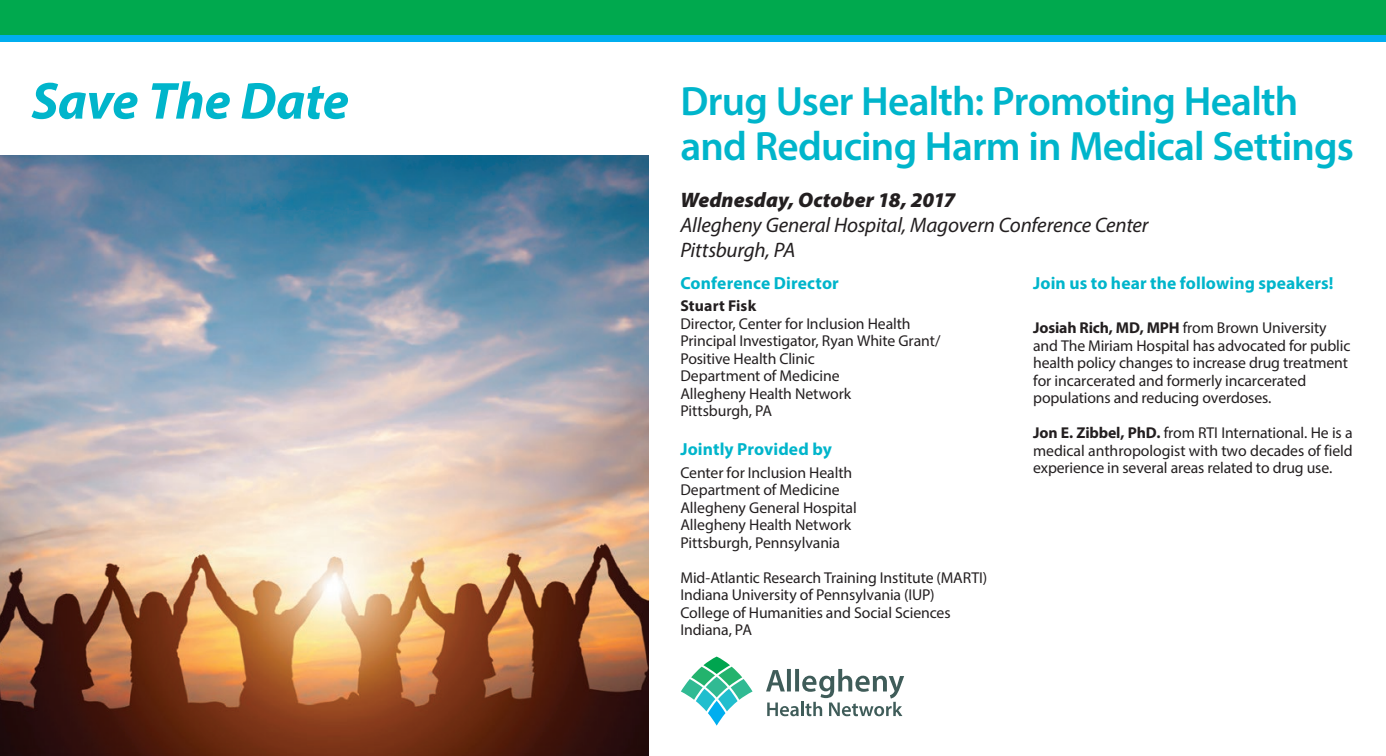
<style>
.page{position:relative;width:1386px;height:756px;background:#fff}
.page>*{position:absolute;margin:0;border:0;box-sizing:border-box;transform-origin:0 0}
.t1{font:italic 700 52.5px "Myriad Pro";letter-spacing:-.01em;color:#00b5cb}
.Brochure_Title{font:600 41.12px/45.5px "Myriad Pro";letter-spacing:-.02em;color:#00b5cb}
.Date___Location{font:italic 21px "Myriad Pro";letter-spacing:-.01em;color:#231f20}
.Date___Location-2{font:italic 900 21px "Myriad Pro";color:#231f20}
.Blue_Body_Subheads{font:700 17.5px "Myriad Pro";letter-spacing:.005em;color:#00b5cb}
.Faculty_Information{font:700 17.5px "Myriad Pro";letter-spacing:.005em;color:#00b5cb}
.Faculty_Information-2{font:15.75px/17.5px "Myriad Pro";letter-spacing:-.01em;color:#231f20}
.Body_Text{font:15.75px "Myriad Pro";letter-spacing:-.005em;color:#231f20}
.Faculty_names{font:700 15.75px "Myriad Pro";letter-spacing:.01em;color:#231f20}
.s1{font-weight:700}
</style>
<div class="page">
<img style="left:0;top:155px;width:649px;height:601px">
<svg style="left:708px;top:701px;width:17px;height:25px"></svg>
<svg style="left:703px;top:657px;width:27px;height:17px"></svg>
<svg style="left:681px;top:667px;width:72px;height:44px"></svg>
<svg style="left:766px;top:669px;width:138px;height:47px"></svg>
<div style="left:0;top:0;width:1386px;height:35px;background:#00a94e"></div>
<div style="left:0;top:35px;width:1386px;height:7px;background:#00aeef"></div>
<p class="t1" style="left:32px;top:67px;width:319px">Save The Date</p>
<p class="Brochure_Title" style="left:680px;top:77px;width:675px">Drug User Health: Promoting Health and Reducing Harm in Medical Settings</p>
<p class="Date___Location-2" style="left:680px;top:186px;width:277px">Wednesday, October 18, 2017</p>
<p class="Date___Location" style="left:680px;top:212px;width:470px">Allegheny General Hospital, Magovern Conference Center</p>
<p class="Date___Location" style="left:680px;top:237px;width:117px">Pittsburgh, PA</p>
<p class="Blue_Body_Subheads" style="left:680px;top:271px;width:160px">Conference Director</p>
<p class="Faculty_names" style="left:680px;top:296px;width:77px">Stuart Fisk</p>
<p class="Faculty_Information-2" style="left:680px;top:315px;width:232px">Director, Center for Inclusion Health</p>
<p class="Faculty_Information-2" style="left:680px;top:332px;width:262px">Principal Investigator, Ryan White Grant/<br>Positive Health Clinic</p>
<p class="Faculty_Information-2" style="left:680px;top:367px;width:161px">Department of Medicine</p>
<p class="Faculty_Information-2" style="left:680px;top:385px;width:172px">Allegheny Health Network</p>
<p class="Faculty_Information-2" style="left:680px;top:402px;width:93px">Pittsburgh, PA</p>
<p class="Blue_Body_Subheads" style="left:680px;top:438px;width:153px">Jointly Provided by</p>
<p class="Body_Text" style="left:680px;top:463px;width:173px">Center for Inclusion Health</p>
<p class="Body_Text" style="left:680px;top:480px;width:161px">Department of Medicine</p>
<p class="Body_Text" style="left:680px;top:498px;width:178px">Allegheny General Hospital</p>
<p class="Body_Text" style="left:680px;top:515px;width:172px">Allegheny Health Network</p>
<p class="Body_Text" style="left:680px;top:533px;width:161px">Pittsburgh, Pennsylvania</p>
<p class="Faculty_Information-2" style="left:680px;top:568px;width:308px">Mid-Atlantic Research Training Institute (MARTI)</p>
<p class="Faculty_Information-2" style="left:680px;top:586px;width:256px">Indiana University of Pennsylvania (IUP)</p>
<p class="Faculty_Information-2" style="left:680px;top:603px;width:272px">College of Humanities and Social Sciences<br>Indiana, PA</p>
<p class="Faculty_Information" style="left:1033px;top:271px;width:302px">Join us to hear the following speakers!</p>
<p class="Faculty_Information-2" style="left:1033px;top:319px;width:319px"><span class="s1">Josiah Rich, MD, MPH</span> from Brown University and The Miriam Hospital has advocated for public health policy changes to increase drug treatment for incarcerated and formerly incarcerated populations and reducing overdoses.</p>
<p class="Faculty_Information-2" style="left:1033px;top:424px;width:321px;text-align:justify"><span class="s1">Jon E. Zibbel, PhD.</span> from RTI International. He is a medical anthropologist with two decades of field experience in several areas related to drug use.</p>
</div>
